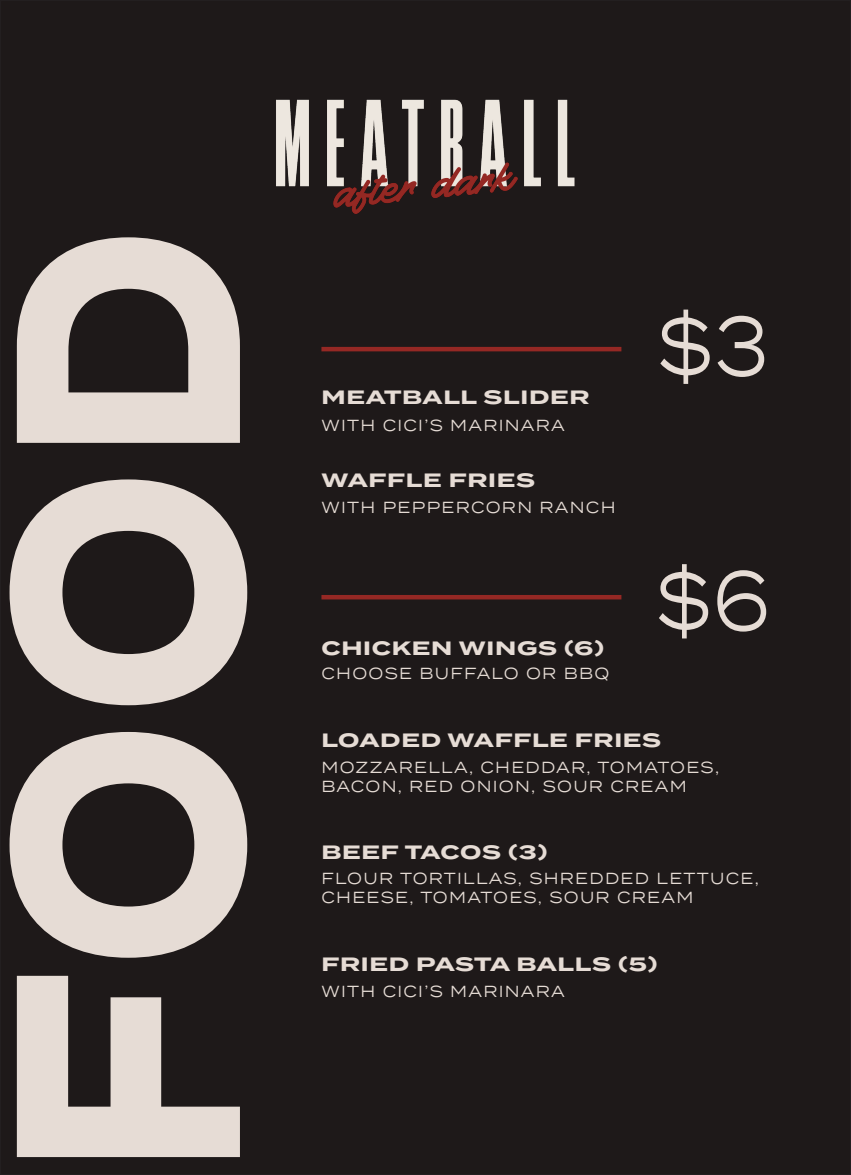
<style>
.page{position:relative;width:851px;height:1175px;background:#fff}
.page>*{position:absolute;margin:0;border:0;box-sizing:border-box;transform-origin:0 0}
.t1{font:700 318.6px "Termina";color:#e6dcd5;scale:.78 1}
.t2{font:82.8px "Termina";color:#e6dcd5;scale:.78 1}
.t3{font:700 19.35px "Termina";letter-spacing:.035em;color:#e6dcd5;scale:1.11 1}
.t4{font:15.97px/19.1px "Termina";letter-spacing:.085em;color:#e6dcd5;scale:.95 1}
</style>
<div class="page">
<div style="left:0;top:0;width:850px;height:1174px;background:#1e1919"></div>
<hr style="left:321px;top:347px;width:300px;height:4px;background:#952824">
<hr style="left:321px;top:595px;width:300px;height:4px;background:#952824">
<img style="left:276px;top:99px;width:299px;height:115px">
<h1 class="t1" style="left:-109px;top:1177px;width:1219px;rotate:-90deg">FOOD</h1>
<p class="t3" style="left:321px;top:383px;width:243px">MEATBALL SLIDER</p>
<p class="t4" style="left:321px;top:415px;width:258px">WITH CICI’S MARINARA</p>
<p class="t3" style="left:321px;top:465px;width:194px">WAFFLE FRIES</p>
<p class="t4" style="left:321px;top:497px;width:311px">WITH PEPPERCORN RANCH</p>
<p class="t3" style="left:321px;top:633px;width:256px">CHICKEN WINGS (6)</p>
<p class="t4" style="left:321px;top:663px;width:304px">CHOOSE BUFFALO OR BBQ</p>
<h2 class="t2" style="left:656px;top:285px;width:144px">$3</h2>
<h2 class="t2" style="left:655px;top:540px;width:148px">$6</h2>
<p class="t3" style="left:321px;top:725px;width:307px">LOADED WAFFLE FRIES</p>
<p class="t4" style="left:321px;top:756px;width:420px">MOZZARELLA, CHEDDAR, TOMATOES,<br>BACON, RED ONION, SOUR CREAM</p>
<p class="t3" style="left:321px;top:838px;width:205px">BEEF TACOS (3)</p>
<p class="t4" style="left:321px;top:868px;width:462px">FLOUR TORTILLAS, SHREDDED LETTUCE,<br>CHEESE, TOMATOES, SOUR CREAM</p>
<p class="t3" style="left:321px;top:949px;width:304px">FRIED PASTA BALLS (5)</p>
<p class="t4" style="left:321px;top:980px;width:258px">WITH CICI’S MARINARA</p>
</div>
